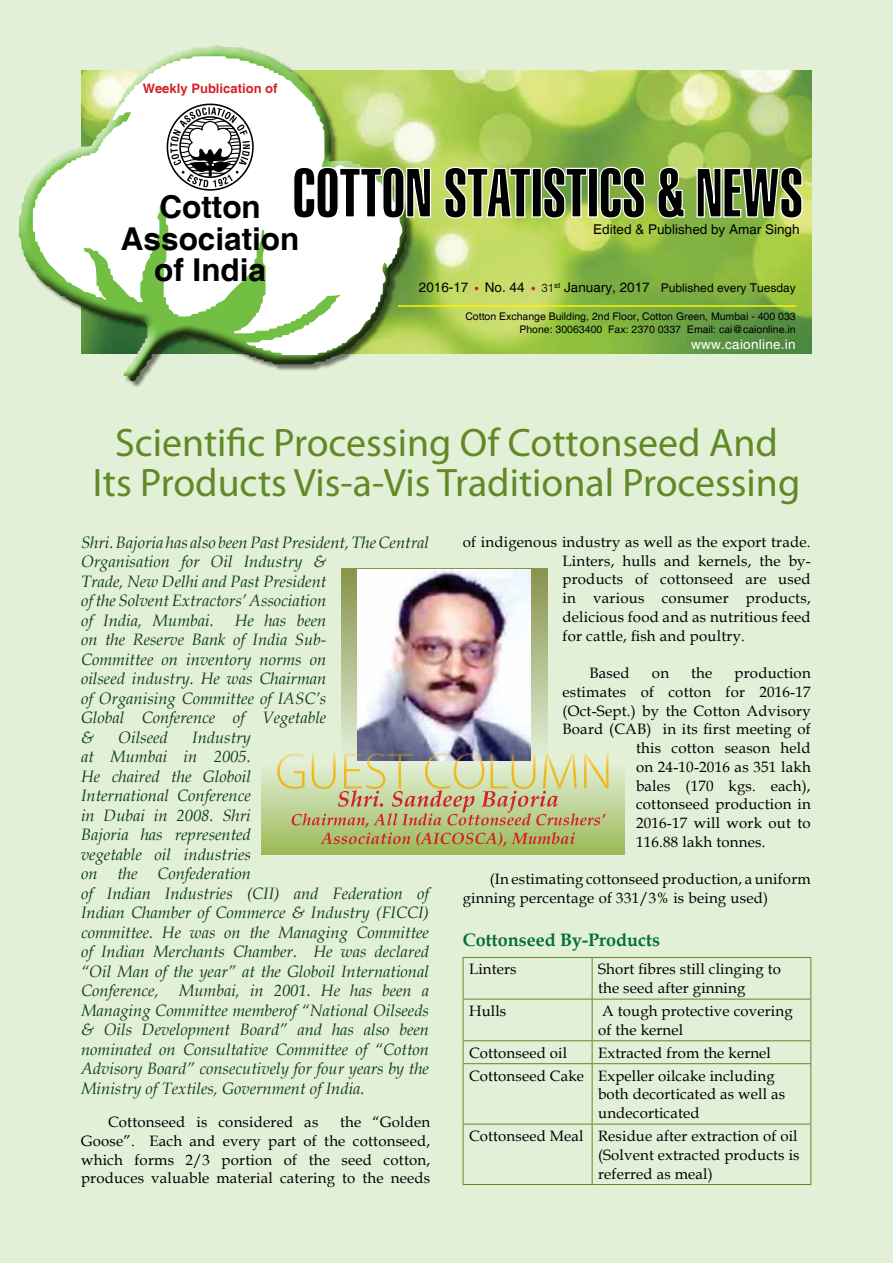
<style>
.page{position:relative;width:893px;height:1263px;background:#e3f0d8}
.page>*{position:absolute;margin:0;border:0;box-sizing:border-box;transform-origin:0 0}
.t1{font:39.75px/39.8px "Myriad Pro";color:#618926;text-align:center}
.t2{font:700 31.5px/31.5px "Helvetica";color:#000;text-align:center}
.t3{font:700 18px "Book Antiqua";color:#00722e}
.t4{font:italic 16.5px/19.5px "Book Antiqua";color:#0f3f16}
.t5{font:15px/18.8px "Book Antiqua";letter-spacing:.015em;color:#000}
.t6{font:13.5px "Helvetica";color:#000}
.t7{font:13.5px "Helvetica";letter-spacing:.02em;color:#fff}
.t8{font:700 13.05px "Helvetica";color:#d2232a}
.t9{font:12px "Helvetica";color:#000}
.t10{font:10.5px/12.6px "Helvetica";color:#000;text-align:right}
.s1{font-family:"Swiss 721 BT";font-weight:300}
.s2{font-size:13.5px}
</style>
<div class="page">
<img style="left:414px;top:70px;width:398px;height:284px">
<div style="left:19px;top:45px;width:395px;height:343px;background:#000;opacity:.5"></div>
<div style="left:17px;top:44px;width:387px;height:338px;background:#fff;opacity:.75"></div>
<div style="left:18px;top:81px;width:389px;height:301px;background:#000;opacity:.75"></div>
<svg style="left:33px;top:56px;width:370px;height:299px;fill:#fff"></svg>
<svg style="left:531px;top:287px;width:4px;height:3px"></svg>
<svg style="left:167px;top:104px;width:87px;height:87px"></svg>
<svg style="left:293px;top:146px;width:510px;height:73px"></svg>
<hr style="left:398px;top:305px;width:398px;height:2px;background:#fff200">
<hr style="left:463px;top:957px;width:129px;height:1px;background:#618926">
<hr style="left:463px;top:958px;width:1px;height:41px;background:#618926">
<hr style="left:592px;top:957px;width:219px;height:1px;background:#618926">
<hr style="left:592px;top:958px;width:1px;height:41px;background:#618926">
<hr style="left:810px;top:958px;width:1px;height:41px;background:#618926">
<hr style="left:463px;top:999px;width:129px;height:1px;background:#618926">
<hr style="left:463px;top:999px;width:1px;height:41px;background:#618926">
<hr style="left:592px;top:999px;width:219px;height:1px;background:#618926">
<hr style="left:592px;top:999px;width:1px;height:41px;background:#618926">
<hr style="left:810px;top:999px;width:1px;height:41px;background:#618926">
<hr style="left:463px;top:1040px;width:129px;height:1px;background:#618926">
<svg style="left:463px;top:1041px;width:1px;height:22px"></svg>
<hr style="left:592px;top:1040px;width:219px;height:1px;background:#618926">
<svg style="left:592px;top:1041px;width:1px;height:22px"></svg>
<svg style="left:810px;top:1041px;width:1px;height:22px"></svg>
<hr style="left:463px;top:1063px;width:129px;height:1px;background:#618926">
<hr style="left:463px;top:1064px;width:1px;height:60px;background:#618926">
<hr style="left:592px;top:1063px;width:219px;height:1px;background:#618926">
<hr style="left:592px;top:1064px;width:1px;height:60px;background:#618926">
<hr style="left:810px;top:1064px;width:1px;height:60px;background:#618926">
<hr style="left:463px;top:1124px;width:129px;height:1px;background:#618926">
<hr style="left:463px;top:1124px;width:1px;height:60px;background:#618926">
<hr style="left:592px;top:1124px;width:219px;height:1px;background:#618926">
<hr style="left:592px;top:1124px;width:1px;height:60px;background:#618926">
<hr style="left:810px;top:1124px;width:1px;height:60px;background:#618926">
<hr style="left:463px;top:1184px;width:129px;height:1px;background:#618926">
<hr style="left:592px;top:1184px;width:219px;height:1px;background:#618926">
<div style="left:341px;top:569px;width:206px;height:189px;background:linear-gradient(to bottom,#88934c,#e1eed6)"></div>
<img style="left:357px;top:569px;width:173px;height:184px">
<div style="left:262px;top:763px;width:363px;height:92px;background:linear-gradient(to bottom,#e2efd6,#9bb956)"></div>
<svg style="left:277px;top:753px;width:332px;height:94px"></svg>
<p class="t8" style="left:143px;top:80px;width:136px">Weekly Publication of</p>
<h2 class="t2" style="left:121px;top:193px;width:180px">Cotton<br>Association of India</h2>
<p class="t6" style="left:593px;top:222px;width:208px">Edited &amp; Published by Amar Singh</p>
<p class="t6" style="left:419px;top:279px;width:107px">2016-17 No. 44</p>
<p class="t9" style="left:541px;top:281px;width:256px"><span class="s1">31</span><sup>st</sup> <span class="s2">January, 2017</span> Published every Tuesday</p>
<p class="t10" style="left:465px;top:310px;width:332px">Cotton Exchange Building, 2nd Floor, Cotton Green, Mumbai - 400 033<br>Phone: 30063400 Fax: 2370 0337 Email: cai@caionline.in</p>
<p class="t7" style="left:691px;top:336px;width:106px">www.caionline.in</p>
<h1 class="t1" style="left:93px;top:422px;width:709px">Scientific Processing Of Cottonseed And<br>Its Products Vis-a-Vis Traditional Processing</h1>
<p class="t4" style="left:81px;top:532px;width:349px">Shri. Bajoria has also been Past President, The Central Organisation for Oil Industry &amp;<br>Trade, New Delhi and Past President<br>of the Solvent Extractors’ Association<br>of India, Mumbai.</p>
<p class="t4" style="left:81px;top:610px;width:247px;text-align:justify;text-indent:154px">He has been on the Reserve Bank of India Sub-Committee on inventory norms on oilseed industry. He was Chairman of Organising Committee of IASC’s Global Conference of Vegetable &amp;</p>
<p class="t4" style="left:81px;top:727px;width:350px;text-indent:111px">Industry<br>at Mumbai in 2005.<br>He chaired the Globoil<br>International Conference<br>in Dubai in 2008. Shri<br>Bajoria has represented<br>vegetable oil industries<br>on the Confederation<br>of Indian Industries (CII) and Federation of Indian Chamber of Commerce &amp; Industry (FICCI) committee. He was on the Managing Committee of Indian Merchants Chamber. He was declared “Oil Man of the year” at the Globoil International Conference, Mumbai, in 2001. He has been a Managing Committee memberof “National Oilseeds &amp; Oils Development Board” and has also been nominated on Consultative Committee of “Cotton Advisory Board” consecutively for four years by the Ministry of Textiles, Government of India.</p>
<p class="t5" style="left:108px;top:1112px;width:212px">Cottonseed is considered as</p>
<p class="t4" style="left:118px;top:727px;width:51px">Oilseed</p>
<p class="t5" style="left:81px;top:1112px;width:351px;text-align:justify;text-indent:259px">the “Golden Goose”. Each and every part of the cottonseed, which forms 2/3 portion of the seed cotton, produces valuable material catering to the needs</p>
<p class="t5" style="left:562px;top:532px;width:250px;text-align:justify;text-indent:-100px">of indigenous industry as well as the export trade.<br>Linters, hulls and kernels, the by&shy;products of cottonseed are used in various consumer products, delicious food and as nutritious feed for cattle, fish and poultry.</p>
<p class="t5" style="left:589px;top:663px;width:42px">Based</p>
<p class="t5" style="left:652px;top:663px;width:19px">on</p>
<p class="t5" style="left:691px;top:663px;width:23px">the</p>
<p class="t5" style="left:734px;top:663px;width:78px">production</p>
<p class="t5" style="left:562px;top:682px;width:250px">estimates of cotton for 2016-17</p>
<p class="t5" style="left:562px;top:701px;width:250px">(Oct-Sept.) by the Cotton Advisory</p>
<p class="t5" style="left:562px;top:719px;width:250px">Board (CAB) in its first meeting of</p>
<p class="t5" style="left:636px;top:738px;width:176px">this cotton season held</p>
<p class="t5" style="left:636px;top:757px;width:176px">on 24-10-2016 as 351 lakh</p>
<p class="t5" style="left:636px;top:776px;width:176px">bales (170 kgs. each),</p>
<p class="t5" style="left:636px;top:794px;width:176px">cottonseed production in</p>
<p class="t5" style="left:636px;top:813px;width:176px">2016-17 will work out to</p>
<p class="t5" style="left:636px;top:832px;width:131px">116.88 lakh tonnes.</p>
<p class="t5" style="left:463px;top:869px;width:350px;text-indent:27px">(In estimating cottonseed production, a uniform ginning percentage of 331/3% is being used)</p>
<p class="t3" style="left:463px;top:927px;width:199px">Cottonseed By-Products</p>
<p class="t5" style="left:469px;top:959px;width:49px">Linters</p>
<p class="t5" style="left:598px;top:959px;width:184px">Short fibres still clinging to the seed after ginning</p>
<p class="t5" style="left:469px;top:1001px;width:39px">Hulls</p>
<p class="t5" style="left:598px;top:1001px;width:196px">A tough protective covering of the kernel</p>
<p class="t5" style="left:469px;top:1043px;width:100px">Cottonseed oil</p>
<p class="t5" style="left:469px;top:1041px;width:307px;line-height:23px;text-align:right">Extracted from the kernel<br>Cottonseed Cake Expeller oilcake including</p>
<p class="t5" style="left:598px;top:1084px;width:189px">both decorticated as well as undecorticated</p>
<p class="t5" style="left:598px;top:1126px;width:203px;text-indent:-129px">Cottonseed Meal Residue after extraction of oil (Solvent extracted products is referred as meal)</p>
</div>
